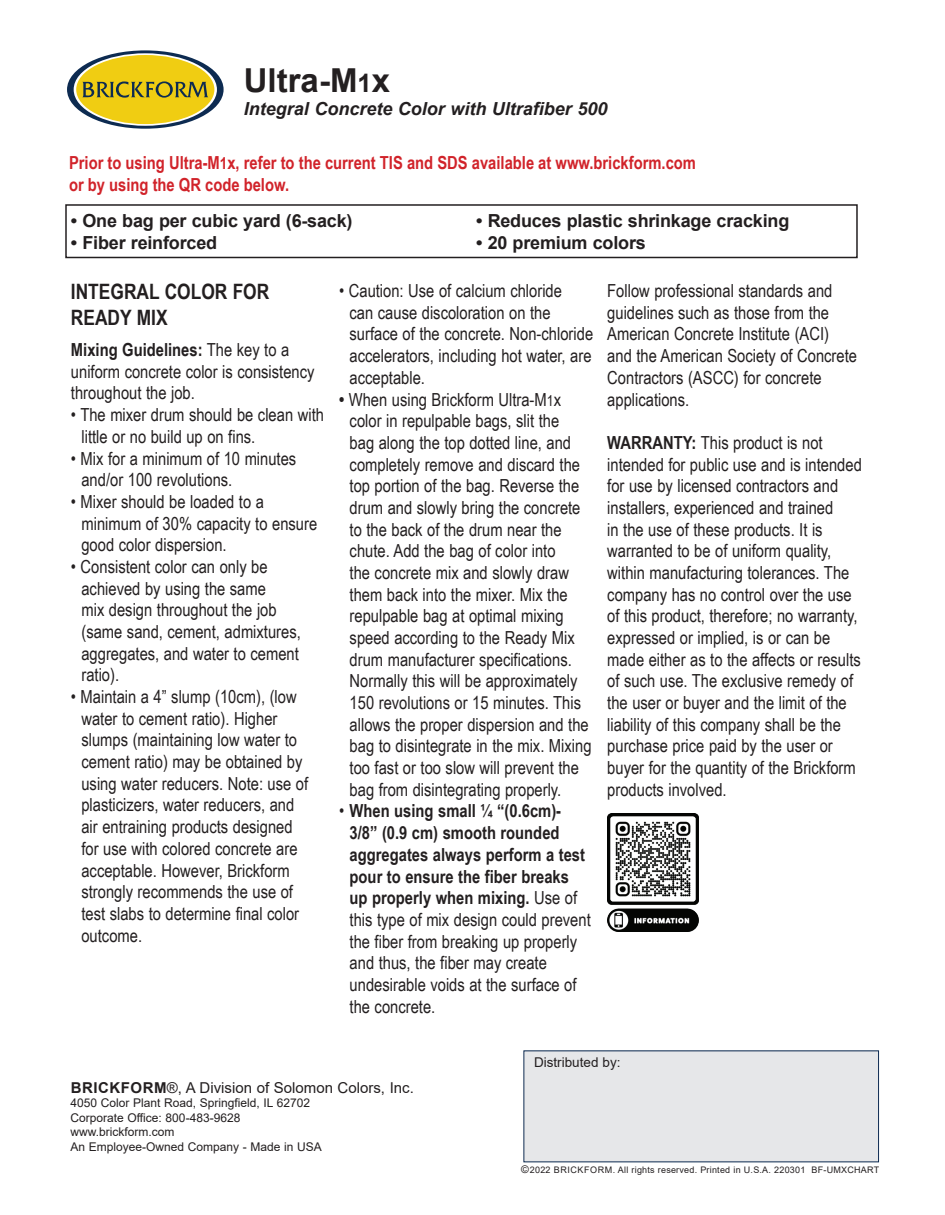
<style>
.page{position:relative;width:945px;height:1215px;background:#fff}
.page>*{position:absolute;margin:0;border:0;box-sizing:border-box;transform-origin:0 0}
.t1{font:700 33px "Arial";color:#231f20}
.t2{font:700 21.15px/25.5px "Arial Narrow";color:#231f20}
.t3{font:18px/21.8px "Arial Narrow";color:#231f20}
.t4{font:700 18px/21.6px "Arial Narrow";color:#d1232a}
.t5{font:700 18px "Arial";letter-spacing:-.01em;color:#231f20}
.t6{font:italic 700 18px "Arial";color:#231f20}
.t7{font:15px "Arial";color:#231f20}
.t8{font:13.5px "Arial";color:#231f20}
.t9{font:12px/14.4px "Arial";color:#231f20}
.t10{font:9px "Arial";letter-spacing:.025em;color:#231f20}
.s1{font-size:25.5px}
.s2{font-size:16.5px}
.s3{font-weight:700}
.s4{font-size:15px}
.s5{font-size:10.5px}
</style>
<div class="page">
<div style="left:524px;top:1051px;width:355px;height:111px;background:#e6e7e9"></div>
<svg style="left:67px;top:50px;width:157px;height:78px;background:#37506f"></svg>
<svg style="left:75px;top:54px;width:141px;height:71px"></svg>
<div style="left:74px;top:53px;width:143px;height:73px;border:2px solid #fff;border-radius:50%"></div>
<div style="left:76px;top:55px;width:138px;height:69px;background:#f0cd12;border-radius:50%"></div>
<svg style="left:82px;top:81px;width:126px;height:17px"></svg>
<div style="left:65px;top:204px;width:793px;height:54px;border:2px solid #231f20"></div>
<img style="left:607px;top:814px;width:91px;height:118px">
<h1 class="t1" style="left:244px;top:57px;width:148px">Ultra-M<span class="s1">1</span>x</h1>
<p class="t6" style="left:244px;top:96px;width:365px">Integral Concrete Color with Ultrafiber 500</p>
<p class="t4" style="left:69px;top:151px;width:629px">Prior to using Ultra-M<span class="s2">1</span>x, refer to the current TIS and SDS available at www.brickform.com or by using the QR code below.</p>
<p class="t5" style="left:71px;top:208px;width:283px">• One bag per cubic yard (6-sack)</p>
<p class="t5" style="left:71px;top:229px;width:148px">• Fiber reinforced</p>
<p class="t5" style="left:476px;top:208px;width:315px">• Reduces plastic shrinkage cracking</p>
<p class="t5" style="left:476px;top:229px;width:171px">• 20 premium colors</p>
<p class="t2" style="left:71px;top:278px;width:200px">INTEGRAL COLOR FOR<br>READY MIX</p>
<p class="t3" style="left:71px;top:338px;width:245px"><span class="s3">Mixing Guidelines:</span> The key to a uniform concrete color is consistency throughout the job.</p>
<p class="t3" style="left:81px;top:403px;width:244px;text-indent:-10px">• The mixer drum should be clean with little or no build up on fins.</p>
<p class="t3" style="left:81px;top:447px;width:216px;text-indent:-10px">• Mix for a minimum of 10 minutes and/or 100 revolutions.</p>
<p class="t3" style="left:81px;top:490px;width:237px;text-indent:-10px">• Mixer should be loaded to a minimum of 30% capacity to ensure good color dispersion.</p>
<p class="t3" style="left:81px;top:555px;width:221px;text-indent:-10px">• Consistent color can only be achieved by using the same<br>mix design throughout the job (same sand, cement, admixtures, aggregates, and water to cement ratio).</p>
<p class="t3" style="left:81px;top:685px;width:228px;text-indent:-10px">• Maintain a 4” slump (10cm), (low water to cement ratio). Higher slumps (maintaining low water to cement ratio) may be obtained by using water reducers. Note: use of plasticizers, water reducers, and air entraining products designed for use with colored concrete are acceptable. However, Brickform strongly recommends the use of test slabs to determine final color outcome.</p>
<p class="t3" style="left:350px;top:279px;width:245px;text-indent:-10px">• Caution: Use of calcium chloride<br>can cause discoloration on the surface of the concrete. Non-chloride accelerators, including hot water, are acceptable.</p>
<p class="t3" style="left:350px;top:388px;width:243px;text-indent:-11px"><span class="s3">•</span> When using Brickform Ultra-M<span class="s4">1</span>x color in repulpable bags, slit the<br>bag along the top dotted line, and completely remove and discard the top portion of the bag. Reverse the drum and slowly bring the concrete to the back of the drum near the chute. Add the bag of color into<br>the concrete mix and slowly draw them back into the mixer. Mix the repulpable bag at optimal mixing speed according to the Ready Mix drum manufacturer specifications.<br>Normally this will be approximately 150 revolutions or 15 minutes. This allows the proper dispersion and the bag to disintegrate in the mix. Mixing too fast or too slow will prevent the bag from disintegrating properly.</p>
<p class="t3" style="left:350px;top:800px;width:243px;text-indent:-10px">• <span class="s3">When using small ¼ “(0.6cm)-<br>3/8” (0.9 cm) smooth rounded aggregates always perform a test pour to ensure the fiber breaks up properly when mixing.</span> Use of this type of mix design could prevent the fiber from breaking up properly and thus, the fiber may create undesirable voids at the surface of the concrete.</p>
<p class="t3" style="left:607px;top:279px;width:251px">Follow professional standards and guidelines such as those from the<br>American Concrete Institute (ACI) and the American Society of Concrete<br>Contractors (ASCC) for concrete applications.</p>
<p class="t3" style="left:607px;top:431px;width:256px"><span class="s3">WARRANTY:</span> This product is not intended for public use and is intended for use by licensed contractors and installers, experienced and trained<br>in the use of these products. It is warranted to be of uniform quality, within manufacturing tolerances. The company has no control over the use of this product, therefore; no warranty, expressed or implied, is or can be made either as to the affects or results of such use. The exclusive remedy of the user or buyer and the limit of the liability of this company shall be the purchase price paid by the user or buyer for the quantity of the Brickform products involved.</p>
<p class="t8" style="left:534px;top:1053px;width:88px">Distributed by:</p>
<p class="t7" style="left:71px;top:1077px;width:345px"><span class="s3">BRICKFORM</span>®, A Division of Solomon Colors, Inc.</p>
<p class="t9" style="left:70px;top:1096px;width:253px">4050 Color Plant Road, Springfield, IL 62702<br>Corporate Office: 800-483-9628 www.brickform.com<br>An Employee-Owned Company - Made in USA</p>
<p class="t10" style="left:521px;top:1163px;width:360px"><span class="s5">©</span>2022 BRICKFORM. All rights reserved. Printed in U.S.A. 220301 BF-UMXCHART</p>
</div>
